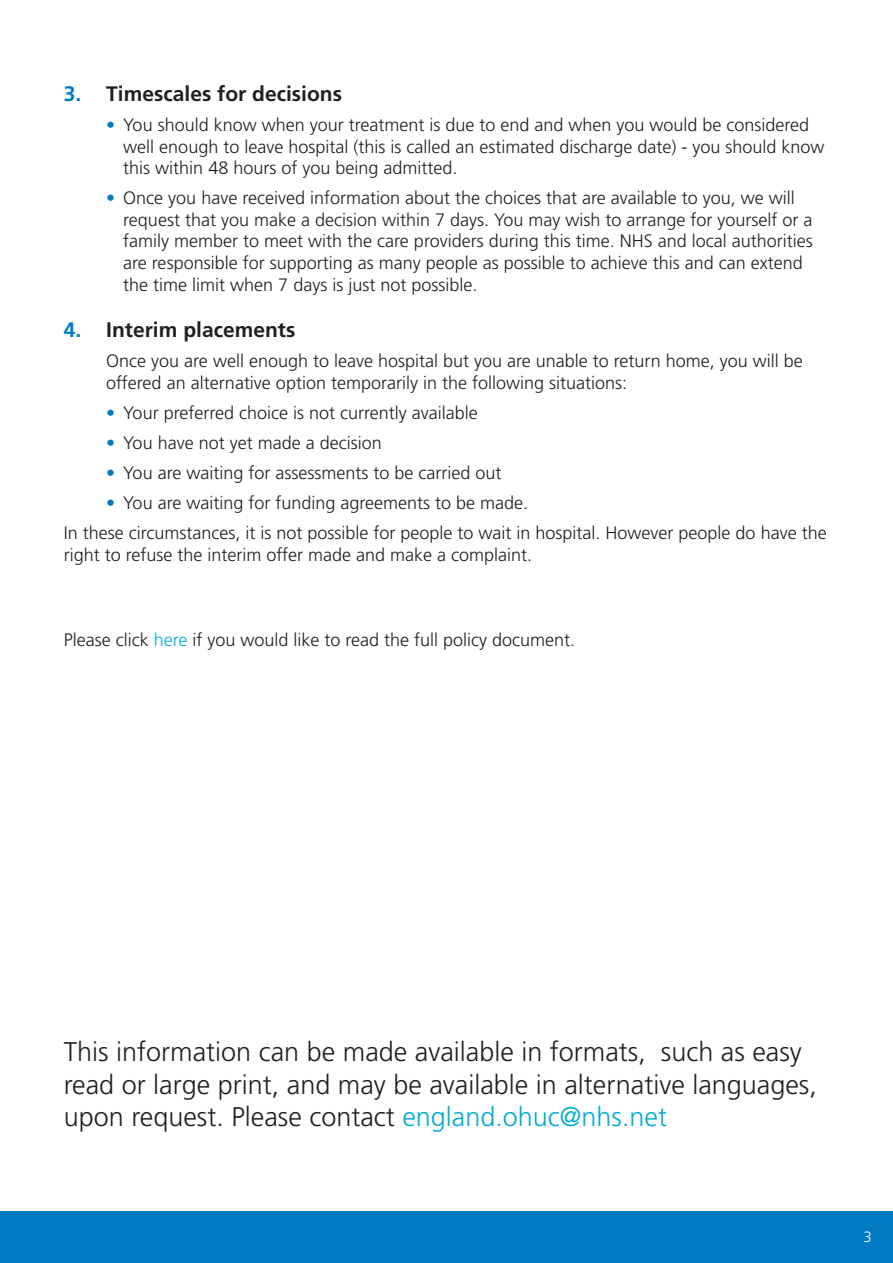
<style>
.page{position:relative;width:893px;height:1263px;background:#fff}
.page>*{position:absolute;margin:0;border:0;box-sizing:border-box;transform-origin:0 0}
.t1{font:300 27px/32.4px "Frutiger";color:#231f20}
.t2{font:700 21px "Frutiger";color:#231f20}
.t3{font:300 18px/21.6px "Frutiger";color:#231f20}
.t4{font:300 15px "Frutiger";color:#fff}
.s1{color:#007ac3}
.s2{color:#00acd5}
</style>
<div class="page">
<div style="left:0;top:1212px;width:893px;height:51px;background:#007ac3"></div>
<p class="t2" style="left:64px;top:81px;width:280px"><span class="s1">3.</span> Timescales for decisions</p>
<p class="t3" style="left:123px;top:114px;width:703px;text-indent:-17px"><span class="s1">•</span> You should know when your treatment is due to end and when you would be considered well enough to leave hospital (this is called an estimated discharge date) - you should know this within 48 hours of you being admitted.</p>
<p class="t3" style="left:123px;top:187px;width:691px;text-indent:-17px"><span class="s1">•</span> Once you have received information about the choices that are available to you, we will request that you make a decision within 7 days. You may wish to arrange for yourself or a family member to meet with the care providers during this time. NHS and local authorities are responsible for supporting as many people as possible to achieve this and can extend the time limit when 7 days is just not possible.</p>
<p class="t2" style="left:64px;top:317px;width:233px"><span class="s1">4.</span> Interim placements</p>
<p class="t3" style="left:106px;top:350px;width:698px">Once you are well enough to leave hospital but you are unable to return home, you will be offered an alternative option temporarily in the following situations:</p>
<p class="t3" style="left:106px;top:402px;width:373px"><span class="s1">•</span> Your preferred choice is not currently available</p>
<p class="t3" style="left:106px;top:432px;width:277px"><span class="s1">•</span> You have not yet made a decision</p>
<p class="t3" style="left:106px;top:462px;width:397px"><span class="s1">•</span> You are waiting for assessments to be carried out</p>
<p class="t3" style="left:106px;top:492px;width:423px"><span class="s1">•</span> You are waiting for funding agreements to be made.</p>
<p class="t3" style="left:64px;top:523px;width:764px">In these circumstances, it is not possible for people to wait in hospital. However people do have the right to refuse the interim offer made and make a complaint.</p>
<p class="t3" style="left:64px;top:630px;width:513px">Please click <span class="s2">here</span> if you would like to read the full policy document.</p>
<p class="t1" style="left:64px;top:1036px;width:755px">This information can be made available in formats, such as easy read or large print, and may be available in alternative languages, upon request. Please contact <span class="s2">england.ohuc@nhs.net</span></p>
<p class="t4" style="left:863px;top:1228px;width:10px">3</p>
</div>
